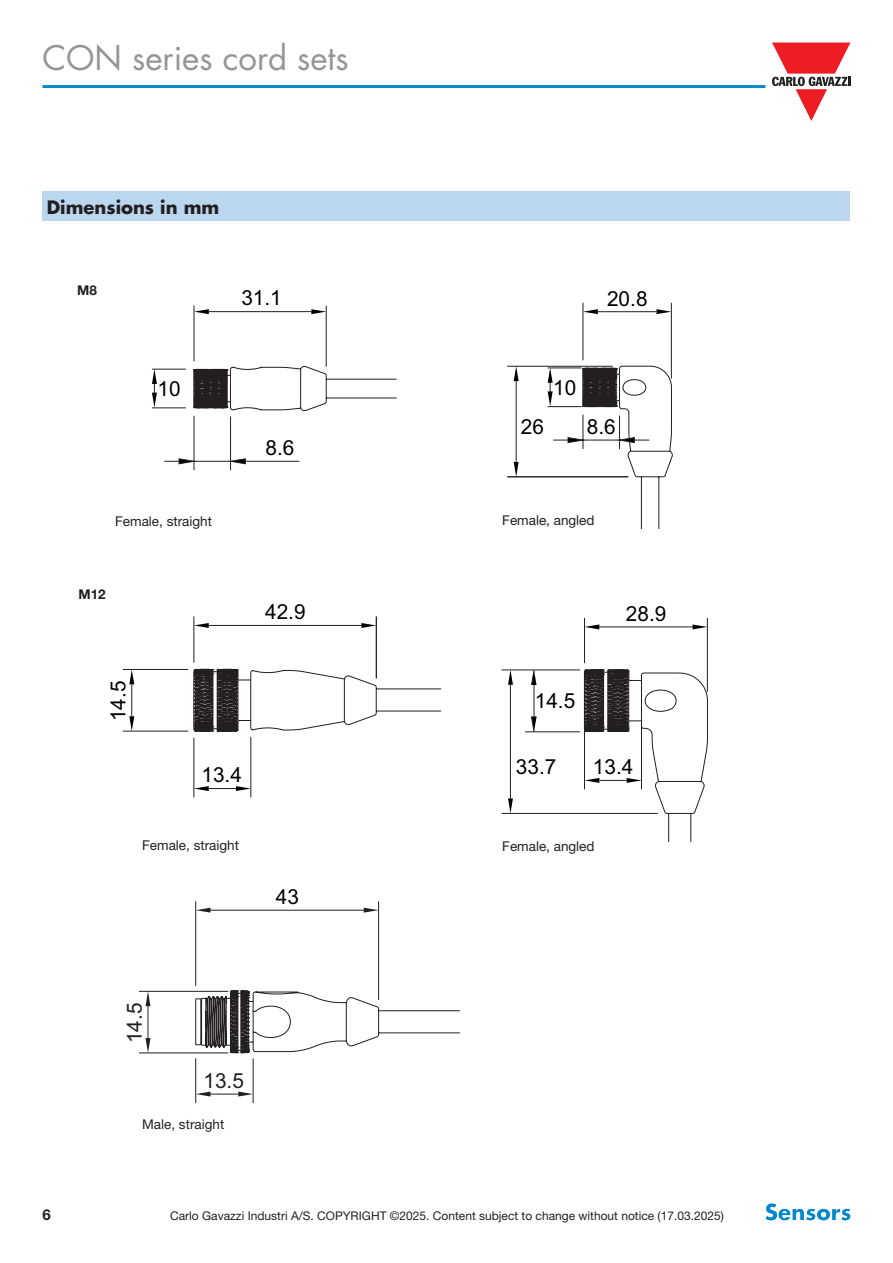
<style>
.page{position:relative;width:893px;height:1263px;background:#fff}
.page>*{position:absolute;margin:0;border:0;box-sizing:border-box;transform-origin:0 0}
.t1{font:33px "Futura Std";color:#939598}
.t2{font:20.85px "Arial";color:#000001}
.t3{font:20.85px "Arial";color:#231f20}
.t4{font:700 18px "Futura Std";color:#231f20}
.t5{font:700 15px "Helvetica Neue LT Std";color:#231f20}
.t6{font:13.5px "Helvetica Neue LT Std";color:#231f20}
.t7{font:700 13.5px "Helvetica Neue LT Std";color:#231f20}
.t8{font:12px "Helvetica Neue LT Std";color:#231f20}
</style>
<div class="page">
<img style="left:765px;top:1203px;width:85px;height:17px">
<svg style="left:772px;top:43px;width:78px;height:78px"></svg>
<hr style="left:43px;top:85px;width:722px;height:3px;background:#008acf">
<hr style="left:583px;top:303px;width:1px;height:57px;background:#231f20">
<hr style="left:671px;top:303px;width:1px;height:76px;background:#231f20">
<hr style="left:598px;top:311px;width:58px;height:1px;background:#231f20">
<svg style="left:583px;top:309px;width:15px;height:5px"></svg>
<svg style="left:656px;top:309px;width:15px;height:5px"></svg>
<svg style="left:507px;top:366px;width:165px;height:162px"></svg>
<svg style="left:164px;top:366px;width:233px;height:104px"></svg>
<hr style="left:194px;top:305px;width:1px;height:56px;background:#231f20">
<hr style="left:209px;top:311px;width:102px;height:1px;background:#231f20">
<svg style="left:194px;top:309px;width:15px;height:5px"></svg>
<svg style="left:311px;top:309px;width:15px;height:5px"></svg>
<hr style="left:326px;top:306px;width:1px;height:61px;background:#231f20">
<hr style="left:152px;top:408px;width:34px;height:1px;background:#231f20">
<hr style="left:152px;top:369px;width:34px;height:1px;background:#231f20">
<svg style="left:152px;top:369px;width:5px;height:39px"></svg>
<div style="left:43px;top:191px;width:807px;height:30px;background:#bbd6ef"></div>
<svg style="left:195px;top:901px;width:265px;height:152px"></svg>
<hr style="left:195px;top:1058px;width:1px;height:45px;background:#231f20">
<hr style="left:253px;top:1058px;width:1px;height:45px;background:#231f20">
<svg style="left:196px;top:1091px;width:57px;height:5px"></svg>
<hr style="left:139px;top:991px;width:89px;height:1px;background:#231f20">
<hr style="left:139px;top:1053px;width:89px;height:1px;background:#231f20">
<hr style="left:148px;top:1006px;width:1px;height:32px;background:#231f20">
<svg style="left:146px;top:991px;width:4px;height:15px"></svg>
<svg style="left:146px;top:1038px;width:4px;height:15px"></svg>
<svg style="left:193px;top:669px;width:248px;height:128px"></svg>
<hr style="left:194px;top:616px;width:1px;height:47px;background:#231f20">
<hr style="left:376px;top:616px;width:1px;height:62px;background:#231f20">
<hr style="left:209px;top:625px;width:152px;height:1px;background:#231f20">
<svg style="left:194px;top:623px;width:15px;height:5px"></svg>
<svg style="left:361px;top:623px;width:15px;height:5px"></svg>
<hr style="left:123px;top:669px;width:65px;height:1px;background:#231f20">
<hr style="left:123px;top:731px;width:65px;height:1px;background:#231f20">
<hr style="left:131px;top:684px;width:1px;height:32px;background:#231f20">
<svg style="left:129px;top:670px;width:5px;height:14px"></svg>
<svg style="left:129px;top:716px;width:5px;height:15px"></svg>
<hr style="left:584px;top:618px;width:1px;height:45px;background:#231f20">
<hr style="left:707px;top:618px;width:1px;height:74px;background:#231f20">
<hr style="left:599px;top:627px;width:93px;height:1px;background:#231f20">
<svg style="left:585px;top:624px;width:14px;height:5px"></svg>
<svg style="left:692px;top:624px;width:15px;height:5px"></svg>
<svg style="left:501px;top:669px;width:207px;height:173px"></svg>
<h1 class="t1" style="left:43px;top:37px;width:308px">CON series cord sets</h1>
<p class="t4" style="left:47px;top:195px;width:174px">Dimensions in mm</p>
<p class="t7" style="left:77px;top:282px;width:21px">M8</p>
<p class="t2" style="left:241px;top:284px;width:42px">31.1</p>
<p class="t2" style="left:157px;top:374px;width:25px">10</p>
<p class="t2" style="left:265px;top:433px;width:30px">8.6</p>
<p class="t2" style="left:553px;top:373px;width:25px">10</p>
<p class="t2" style="left:607px;top:284px;width:42px">20.8</p>
<p class="t2" style="left:521px;top:412px;width:25px">26</p>
<p class="t2" style="left:587px;top:412px;width:30px">8.6</p>
<p class="t6" style="left:115px;top:513px;width:98px">Female, straight</p>
<p class="t6" style="left:502px;top:512px;width:94px">Female, angled</p>
<p class="t7" style="left:79px;top:586px;width:29px">M12</p>
<p class="t2" style="left:265px;top:597px;width:42px">42.9</p>
<p class="t2" style="left:104px;top:721px;width:42px;rotate:-90deg">14.5</p>
<p class="t2" style="left:535px;top:686px;width:42px">14.5</p>
<p class="t2" style="left:626px;top:599px;width:42px">28.9</p>
<p class="t2" style="left:202px;top:761px;width:42px">13.4</p>
<p class="t6" style="left:142px;top:837px;width:98px">Female, straight</p>
<p class="t2" style="left:276px;top:882px;width:25px">43</p>
<p class="t3" style="left:120px;top:1043px;width:42px;rotate:-90deg">14.5</p>
<p class="t3" style="left:203px;top:1066px;width:42px">13.5</p>
<p class="t6" style="left:142px;top:1116px;width:84px">Male, straight</p>
<p class="t2" style="left:516px;top:752px;width:42px">33.7</p>
<p class="t2" style="left:593px;top:752px;width:42px">13.4</p>
<p class="t6" style="left:502px;top:838px;width:94px">Female, angled</p>
<p class="t5" style="left:43px;top:1206px;width:10px">6</p>
<p class="t8" style="left:170px;top:1208px;width:555px">Carlo Gavazzi Industri A/S. COPYRIGHT ©2025. Content subject to change without notice (17.03.2025)</p>
</div>
